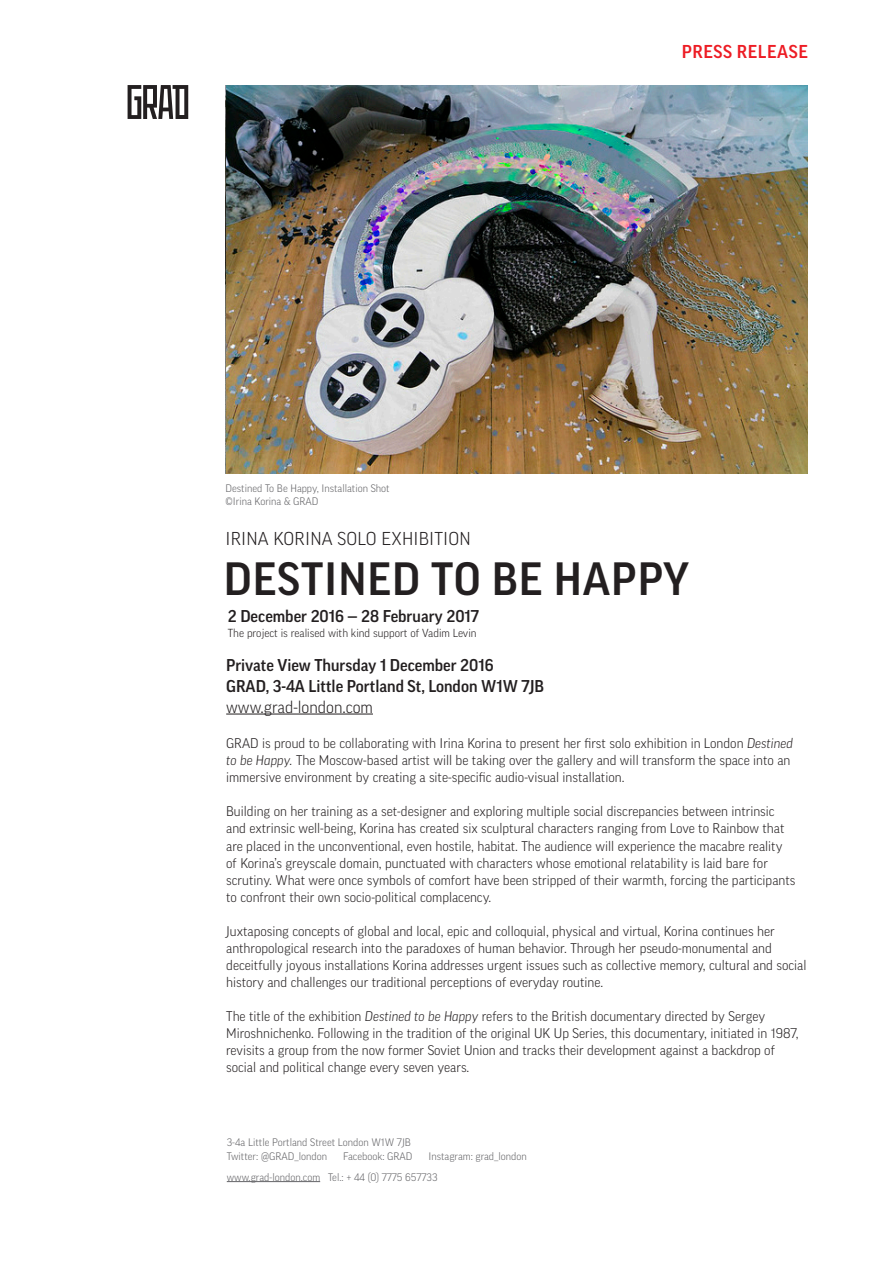
<style>
.page{position:relative;width:893px;height:1263px;background:#fff}
.page>*{position:absolute;margin:0;border:0;box-sizing:border-box;transform-origin:0 0}
.Paragraph_Style_3{font:500 45px "Good Pro";letter-spacing:.02em;color:#231f20}
.Paragraph_Style_3-2{font:300 18px "Good Pro";letter-spacing:.01em;color:#231f20}
.t1{font:500 18px "Good Pro";letter-spacing:.03em;color:#ed1c24}
.t2{font:500 16.5px "Good Pro";color:#231f20}
.t3{font:300 16.5px "Good Pro";color:#231f20}
.t4{font:300 13.5px/17px "Good Pro";color:#231f20}
.t5{font:300 11.25px "Good Pro";color:#231f20}
.t6{font:300 10.5px "Good Pro";color:#636366}
.s1{font-style:italic}
</style>
<div class="page">
<hr style="left:227px;top:1181px;width:93px;height:1px;background:#636366">
<hr style="left:226px;top:714px;width:147px;height:1px;background:#231f20">
<svg style="left:128px;top:85px;width:60px;height:34px"></svg>
<img style="left:227px;top:85px;width:581px;height:388px">
<p class="t6" style="left:226px;top:482px;width:166px">Destined To Be Happy, Installation Shot</p>
<p class="t6" style="left:226px;top:495px;width:94px">©Irina Korina &amp; GRAD</p>
<p class="Paragraph_Style_3-2" style="left:225px;top:528px;width:247px">IRINA KORINA SOLO EXHIBITION</p>
<p class="t1" style="left:682px;top:41px;width:128px">PRESS RELEASE</p>
<p class="Paragraph_Style_3" style="left:224px;top:553px;width:467px">DESTINED TO BE HAPPY</p>
<p class="t2" style="left:228px;top:606px;width:253px">2 December 2016 — 28 February 2017</p>
<p class="t5" style="left:228px;top:626px;width:250px">The project is realised with kind support of Vadim Levin</p>
<p class="t2" style="left:226px;top:655px;width:269px">Private View Thursday 1 December 2016</p>
<p class="t2" style="left:226px;top:676px;width:319px">GRAD, 3-4A Little Portland St, London W1W 7JB</p>
<p class="t3" style="left:226px;top:697px;width:148px">www.grad-london.com</p>
<p class="t4" style="left:226px;top:735px;width:568px">GRAD is proud to be collaborating with Irina Korina to present her first solo exhibition in London <span class="s1">Destined to be Happy.</span> The Moscow-based artist will be taking over the gallery and will transform the space into an immersive environment by creating a site-specific audio-visual installation.</p>
<p class="t4" style="left:226px;top:803px;width:571px">Building on her training as a set-designer and exploring multiple social discrepancies between intrinsic and extrinsic well-being, Korina has created six sculptural characters ranging from Love to Rainbow that are placed in the unconventional, even hostile, habitat. The audience will experience the macabre reality of Korina’s greyscale domain, punctuated with characters whose emotional relatability is laid bare for scrutiny. What were once symbols of comfort have been stripped of their warmth, forcing the participants to confront their own socio-political complacency.</p>
<p class="t4" style="left:226px;top:922px;width:582px">Juxtaposing concepts of global and local, epic and colloquial, physical and virtual, Korina continues her anthropological research into the paradoxes of human behavior. Through her pseudo-monumental and deceitfully joyous installations Korina addresses urgent issues such as collective memory, cultural and social history and challenges our traditional perceptions of everyday routine.</p>
<p class="t4" style="left:226px;top:1007px;width:574px">The title of the exhibition <span class="s1">Destined to be Happy</span> refers to the British documentary directed by Sergey Miroshnichenko. Following in the tradition of the original UK Up Series, this documentary, initiated in 1987, revisits a group from the now former Soviet Union and tracks their development against a backdrop of social and political change every seven years.</p>
<p class="t6" style="left:227px;top:1136px;width:186px">3-4a Little Portland Street London W1W 7JB</p>
<p class="t6" style="left:227px;top:1150px;width:102px">Twitter: @GRAD_london</p>
<p class="t6" style="left:343px;top:1150px;width:71px">Facebook: GRAD</p>
<p class="t6" style="left:429px;top:1150px;width:100px">Instagram: grad_london</p>
<p class="t6" style="left:227px;top:1171px;width:212px">www.grad-london.com Tel.: + 44 (0) 7775 657733</p>
</div>
